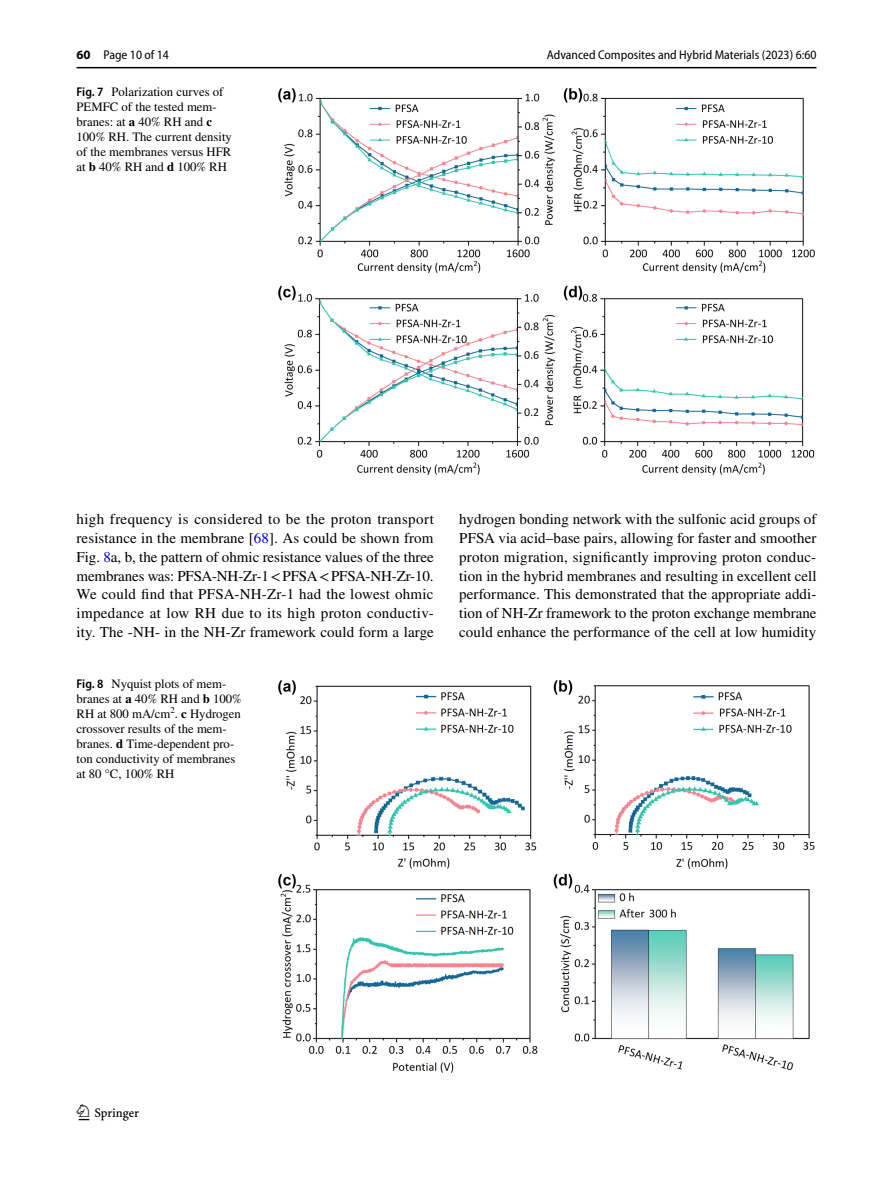
<style>
.page{position:relative;width:893px;height:1187px;background:#fff}
.page>*{position:absolute;margin:0;border:0;box-sizing:border-box;transform-origin:0 0}
.t1{font:22.5px "Springnew Regular 2";color:#000}
.t2{font:15px/18.8px "STIX";letter-spacing:.005em;color:#000;text-align:justify}
.t3{font:12.75px/15px "STIX";color:#000}
.t4{font:semi-condensed 12.75px "Myriad Pro";color:#000}
.s1{font-weight:700;font-stretch:normal}
.s2{font-family:"Myriad Pro";font-weight:600;font-stretch:semi-condensed}
.s3{font-weight:700}
.s4{color:#00f}
</style>
<div class="page">
<hr style="left:77px;top:67px;width:739px;height:1px;background:#000">
<img style="left:278px;top:88px;width:537px;height:387px">
<img style="left:278px;top:680px;width:537px;height:393px">
<p class="t4" style="left:77px;top:48px;width:94px"><span class="s1">60</span> Page 10 of 14</p>
<p class="t3" style="left:77px;top:85px;width:157px"><span class="s2">Fig. 7</span> Polarization curves of<br>PEMFC of the tested mem&shy;branes: at <span class="s3">a</span> 40% RH and <span class="s3">c<br></span>100% RH. The current density of the membranes versus HFR at <span class="s3">b</span> 40% RH and <span class="s3">d</span> 100% RH</p>
<p class="t4" style="left:547px;top:48px;width:271px">Advanced Composites and Hybrid Materials (2023) 6:60</p>
<p class="t2" style="left:77px;top:511px;width:359px">high frequency is considered to be the proton transport resistance in the membrane [<span class="s4">68</span>]. As could be shown from Fig. <span class="s4">8</span>a, b, the pattern of ohmic resistance values of the three membranes was: PFSA-NH-Zr-1&lt;PFSA&lt;PFSA-NH-Zr-10.<br>We could find that PFSA-NH-Zr-1 had the lowest ohmic impedance at low RH due to its high proton conductiv&shy;ity. The -NH- in the NH-Zr framework could form a large</p>
<p class="t2" style="left:459px;top:511px;width:359px">hydrogen bonding network with the sulfonic acid groups of PFSA via acid–base pairs, allowing for faster and smoother proton migration, significantly improving proton conduc&shy;tion in the hybrid membranes and resulting in excellent cell performance. This demonstrated that the appropriate addi&shy;tion of NH-Zr framework to the proton exchange membrane could enhance the performance of the cell at low humidity</p>
<p class="t3" style="left:77px;top:677px;width:167px"><span class="s2">Fig. 8</span> Nyquist plots of mem&shy;branes at <span class="s3">a</span> 40% RH and <span class="s3">b</span> 100%<br>RH at 800 mA/cm<sup>2</sup>. <span class="s3">c</span> Hydrogen crossover results of the mem&shy;branes. <span class="s3">d</span> Time-dependent pro&shy;ton conductivity of membranes at 80 °C, 100% RH</p>
<h1 class="t1" style="left:79px;top:1104px;width:62px">1 3</h1>
</div>
